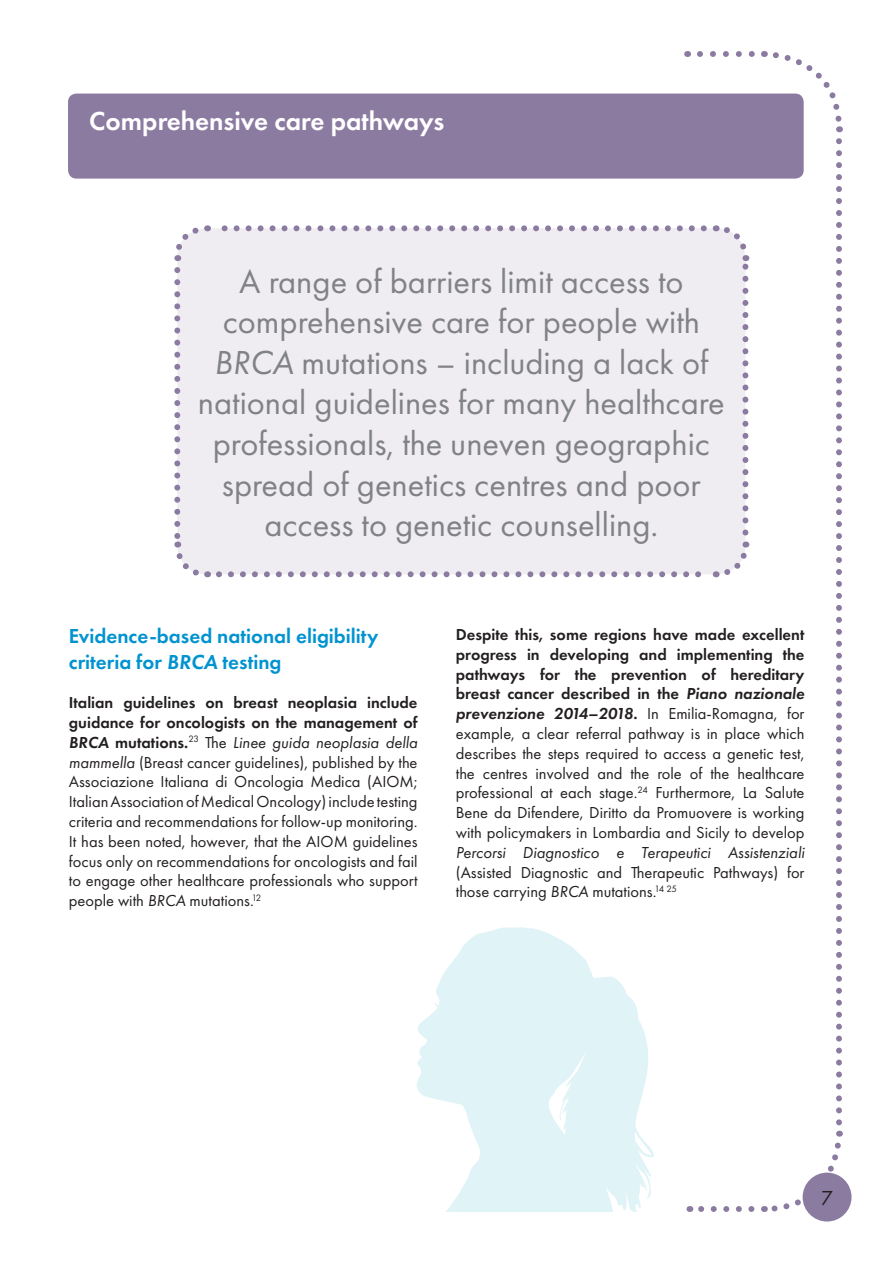
<style>
.page{position:relative;width:893px;height:1263px;background:#fff}
.page>*{position:absolute;margin:0;border:0;box-sizing:border-box;transform-origin:0 0}
.Profile_-_Pullout{font:34.5px/40.5px "Futura PT";color:#808285;text-align:center}
.Sec_Subhead_-_WHITE{font:600 27px "Futura PT";color:#fff}
.Third_Subhead{font:600 21px/25.2px "Futura PT";color:#0093d0}
.t1{font:21px "Futura PT";color:#231f20}
.Body_Copy{font:16.5px/19.8px "Futura PT";color:#231f20;text-align:justify}
.s1{font-style:italic}
.s2{font-weight:600}
.s3{font-weight:600;font-style:italic}
</style>
<div class="page">
<svg style="left:700px;top:51px;width:55px;height:6px"></svg>
<svg style="left:698px;top:1206px;width:53px;height:6px"></svg>
<svg style="left:764px;top:51px;width:79px;height:81px"></svg>
<svg style="left:764px;top:141px;width:81px;height:1074px"></svg>
<div style="left:803px;top:1172px;width:48px;height:49px;background:#8b7ba1;border-radius:50%"></div>
<div style="left:68px;top:94px;width:736px;height:85px;background:#8b7ba1;border-radius:9px"></div>
<div style="left:177px;top:228px;width:568px;height:346px;background:#efedf2;border-radius:30px"></div>
<svg style="left:219px;top:571px;width:483px;height:6px"></svg>
<svg style="left:174px;top:270px;width:34px;height:308px"></svg>
<svg style="left:716px;top:542px;width:34px;height:36px"></svg>
<svg style="left:715px;top:225px;width:35px;height:308px"></svg>
<svg style="left:174px;top:225px;width:530px;height:36px"></svg>
<svg style="left:417px;top:927px;width:237px;height:285px;fill:#e0f3f7"></svg>
<p class="Sec_Subhead_-_WHITE" style="left:89px;top:104px;width:357px">Comprehensive care pathways</p>
<p class="Profile_-_Pullout" style="left:198px;top:261px;width:528px">A range of barriers limit access to comprehensive care for people with <span class="s1">BRCA</span> mutations – including a lack of national guidelines for many healthcare professionals, the uneven geographic spread of genetics centres and poor access to genetic counselling.</p>
<p class="Third_Subhead" style="left:69px;top:623px;width:311px">Evidence-based national eligibility criteria for <span class="s1">BRCA</span> testing</p>
<p class="Body_Copy" style="left:69px;top:693px;width:350px"><span class="s2">Italian guidelines on breast neoplasia include guidance for oncologists on the management of </span><span class="s3">BRCA</span> <span class="s2">mutations.</span><sup>23</sup> The <span class="s1">Linee guida neoplasia della mammella</span> (Breast cancer guidelines), published by the Associazione Italiana di Oncologia Medica (AIOM; Italian Association of Medical Oncology) include testing criteria and recommendations for follow-up monitoring.<br>It has been noted, however, that the AIOM guidelines focus only on recommendations for oncologists and fail to engage other healthcare professionals who support people with <span class="s1">BRCA</span> mutations.<sup>12</sup></p>
<p class="Body_Copy" style="left:456px;top:624px;width:350px"><span class="s2">Despite this, some regions have made excellent progress in developing and implementing the pathways for the prevention of hereditary breast cancer described in the</span> <span class="s3">Piano nazionale prevenzione 2014–2018</span><span class="s2">.</span> In Emilia-Romagna, for example, a clear referral pathway is in place which describes the steps required to access a genetic test, the centres involved and the role of the healthcare professional at each stage.<sup>24</sup> Furthermore, La Salute Bene da Difendere, Diritto da Promuovere is working with policymakers in Lombardia and Sicily to develop <span class="s1">Percorsi Diagnostico e Terapeutici Assistenziali </span>(Assisted Diagnostic and Therapeutic Pathways) for those carrying <span class="s1">BRCA</span> mutations.<sup>14</sup> <sup>25</sup></p>
<p class="t1" style="left:821px;top:1185px;width:13px">7</p>
</div>
